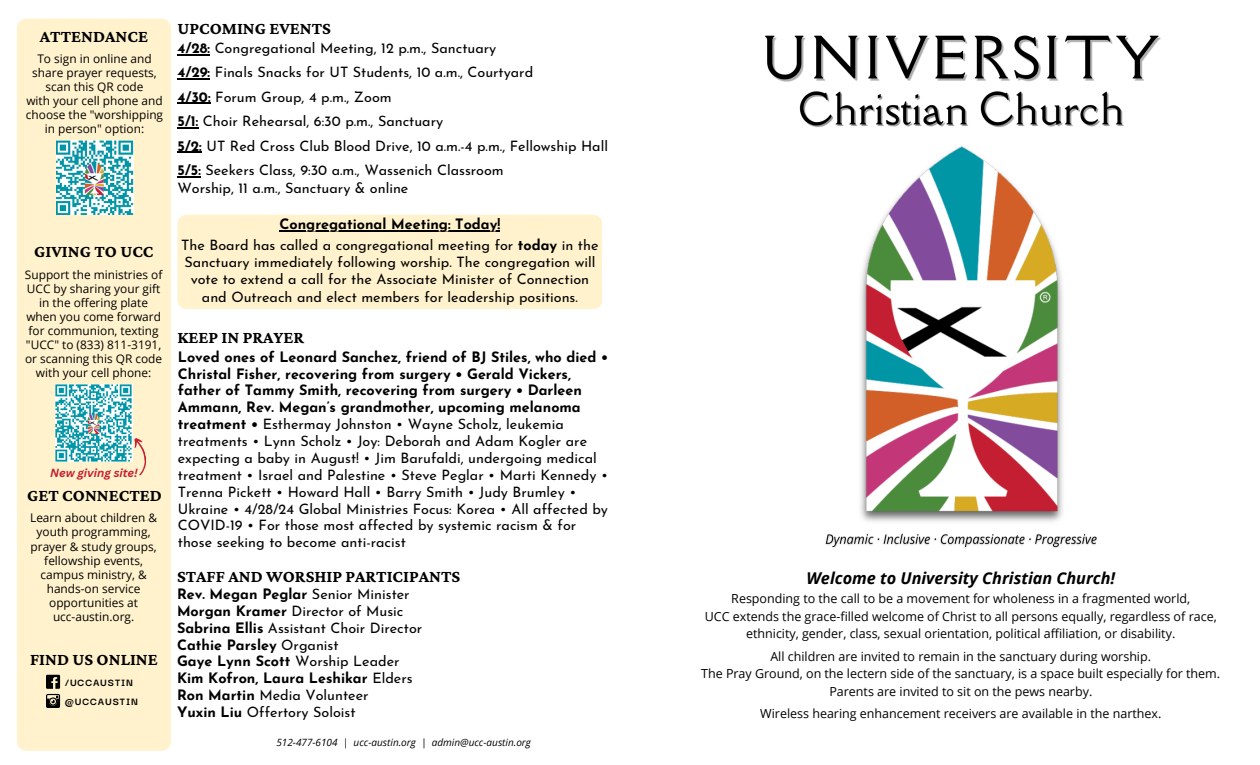
<style>
.page{position:relative;width:1260px;height:765px;background:#fff}
.page>*{position:absolute;margin:0;border:0;box-sizing:border-box;transform-origin:0 0}
.t1{font:700 17.5px "Crimson Pro";color:#000}
.t2{font:italic 700 16.25px "Open Sans";color:#000}
.t3{font:14.38px/16.9px "Josefin Sans";color:#000}
.t4{font:700 14.38px "Josefin Sans";color:#000}
.t5{font:12.5px/17.5px "Open Sans";color:#000;text-align:center}
.t6{font:11.88px/14px "Open Sans";color:#000;text-align:center}
.t7{font:italic 700 11.5px "Canva Sans";color:#c42032}
.t8{font:700 11.25px "Darker Grotesque";letter-spacing:.08em;color:#000}
.t9{font:italic 10px "Open Sans";color:#000}
.s1{font-weight:700}
</style>
<div class="page">
<img style="left:765px;top:35px;width:396px;height:47px">
<img style="left:799px;top:80px;width:327px;height:47px">
<img style="left:825px;top:534px;width:272px;height:15px">
<div style="left:17px;top:18px;width:154px;height:733px;background:#fff2cc"></div>
<svg style="left:46px;top:675px;width:14px;height:33px"></svg>
<img style="left:55px;top:385px;width:77px;height:77px">
<img style="left:56px;top:141px;width:77px;height:74px">
<img style="left:855px;top:146px;width:212px;height:391px">
<svg style="left:132px;top:437px;width:17px;height:39px"></svg>
<hr style="left:177px;top:54px;width:33px;height:1px;background:#000">
<hr style="left:177px;top:78px;width:33px;height:2px;background:#000">
<hr style="left:177px;top:103px;width:34px;height:1px;background:#000">
<svg style="left:177px;top:127px;width:21px;height:1px"></svg>
<svg style="left:177px;top:152px;width:25px;height:1px"></svg>
<svg style="left:177px;top:176px;width:24px;height:1px"></svg>
<div style="left:177px;top:215px;width:425px;height:94px;background:#fff2cc"></div>
<hr style="left:280px;top:230px;width:220px;height:1px;background:#000">
<p class="t1" style="left:40px;top:26px;width:110px">ATTENDANCE</p>
<h5 class="t6" style="left:32px;top:52px;width:126px">To sign in online and share prayer requests, scan this QR code</h5>
<h5 class="t6" style="left:26px;top:94px;width:139px">with your cell phone and choose the "worshipping in person" option:</h5>
<h5 class="t1" style="left:34px;top:241px;width:121px">GIVING TO UCC</h5>
<h5 class="t6" style="left:25px;top:267px;width:139px">Support the ministries of<br>UCC by sharing your gift in the offering plate when you come forward for communion, texting "UCC" to (833) 811-3191, or scanning this QR code with your cell phone:</h5>
<p class="t7" style="left:50px;top:465px;width:89px">New giving site!</p>
<h5 class="t1" style="left:27px;top:485px;width:136px">GET CONNECTED</h5>
<h3 class="t6" style="left:30px;top:511px;width:128px">Learn about children &amp; youth programming, prayer &amp; study groups, fellowship events, campus ministry, &amp; hands-on service opportunities at</h3>
<h5 class="t6" style="left:53px;top:609px;width:83px">ucc-austin.org.</h5>
<h3 class="t1" style="left:30px;top:649px;width:129px">FIND US ONLINE</h3>
<p class="t8" style="left:65px;top:674px;width:70px">/UCCAUSTIN</p>
<p class="t8" style="left:65px;top:693px;width:75px">@UCCAUSTIN</p>
<h4 class="t1" style="left:177px;top:18px;width:155px">UPCOMING EVENTS</h4>
<p class="t3" style="left:177px;top:41px;width:320px"><span class="s1">4/28:</span> Congregational Meeting, 12 p.m., Sanctuary</p>
<h3 class="t3" style="left:177px;top:65px;width:357px"><span class="s1">4/29:</span> Finals Snacks for UT Students, 10 a.m., Courtyard</h3>
<h5 class="t3" style="left:177px;top:90px;width:216px"><span class="s1">4/30:</span> Forum Group, 4 p.m., Zoom</h5>
<h3 class="t3" style="left:177px;top:114px;width:267px"><span class="s1">5/1:</span> Choir Rehearsal, 6:30 p.m., Sanctuary</h3>
<h5 class="t3" style="left:177px;top:139px;width:432px"><span class="s1">5/2:</span> UT Red Cross Club Blood Drive, 10 a.m.-4 p.m., Fellowship Hall</h5>
<p class="t3" style="left:177px;top:163px;width:328px"><span class="s1">5/5:</span> Seekers Class, 9:30 a.m., Wassenich Classroom</p>
<p class="t3" style="left:177px;top:180px;width:233px">Worship, 11 a.m., Sanctuary &amp; online</p>
<p class="t4" style="left:280px;top:218px;width:222px">Congregational Meeting: Today!</p>
<p class="t3" style="left:181px;top:238px;width:419px;line-height:17.2px;text-align:center">The Board has called a congregational meeting for <span class="s1">today</span> in the Sanctuary immediately following worship. The congregation will vote to extend a call for the Associate Minister of Connection and Outreach and elect members for leadership positions.</p>
<h3 class="t1" style="left:177px;top:327px;width:128px">KEEP IN PRAYER</h3>
<p class="t3" style="left:178px;top:350px;width:432px"><span class="s1">Loved ones of Leonard Sanchez, friend of BJ Stiles, who died • Christal Fisher, recovering from surgery • Gerald Vickers, father of Tammy Smith, recovering from surgery • Darleen Ammann, Rev. Megan’s grandmother, upcoming melanoma treatment •</span> Esthermay Johnston • Wayne Scholz, leukemia treatments • Lynn Scholz • Joy: Deborah and Adam Kogler are expecting a baby in August! • Jim Barufaldi, undergoing medical treatment • Israel and Palestine • Steve Peglar • Marti Kennedy • Trenna Pickett • Howard Hall • Barry Smith • Judy Brumley • Ukraine • 4/28/24 Global Ministries Focus: Korea • All affected by COVID-19 • For those most affected by systemic racism &amp; for those seeking to become anti-racist</p>
<p class="t1" style="left:177px;top:567px;width:285px">STAFF AND WORSHIP PARTICIPANTS</p>
<p class="t3" style="left:177px;top:587px;width:247px"><span class="s1">Rev. Megan Peglar</span> Senior Minister<br><span class="s1">Morgan Kramer</span> Director of Music<br><span class="s1">Sabrina Ellis</span> Assistant Choir Director<br><span class="s1">Cathie Parsley</span> Organist<br><span class="s1">Gaye Lynn Scott</span> Worship Leader<br><span class="s1">Kim Kofron, Laura Leshikar</span> Elders<br><span class="s1">Ron Martin</span> Media Volunteer<br><span class="s1">Yuxin Liu</span> Offertory Soloist</p>
<p class="t9" style="left:276px;top:736px;width:256px">512-477-6104 | ucc-austin.org | admin@ucc-austin.org</p>
<p class="t2" style="left:806px;top:567px;width:310px">Welcome to University Christian Church!</p>
<h3 class="t5" style="left:731px;top:589px;width:460px">Responding to the call to be a movement for wholeness in a fragmented world,</h3>
<p class="t5" style="left:705px;top:607px;width:514px">UCC extends the grace-filled welcome of Christ to all persons equally, regardless of race, ethnicity, gender, class, sexual orientation, political affiliation, or disability.</p>
<p class="t5" style="left:770px;top:647px;width:382px">All children are invited to remain in the sanctuary during worship.</p>
<p class="t5" style="left:701px;top:664px;width:521px">The Pray Ground, on the lectern side of the sanctuary, is a space built especially for them.<br>Parents are invited to sit on the pews nearby.</p>
<h6 class="t5" style="left:760px;top:704px;width:403px">Wireless hearing enhancement receivers are available in the narthex.</h6>
</div>
